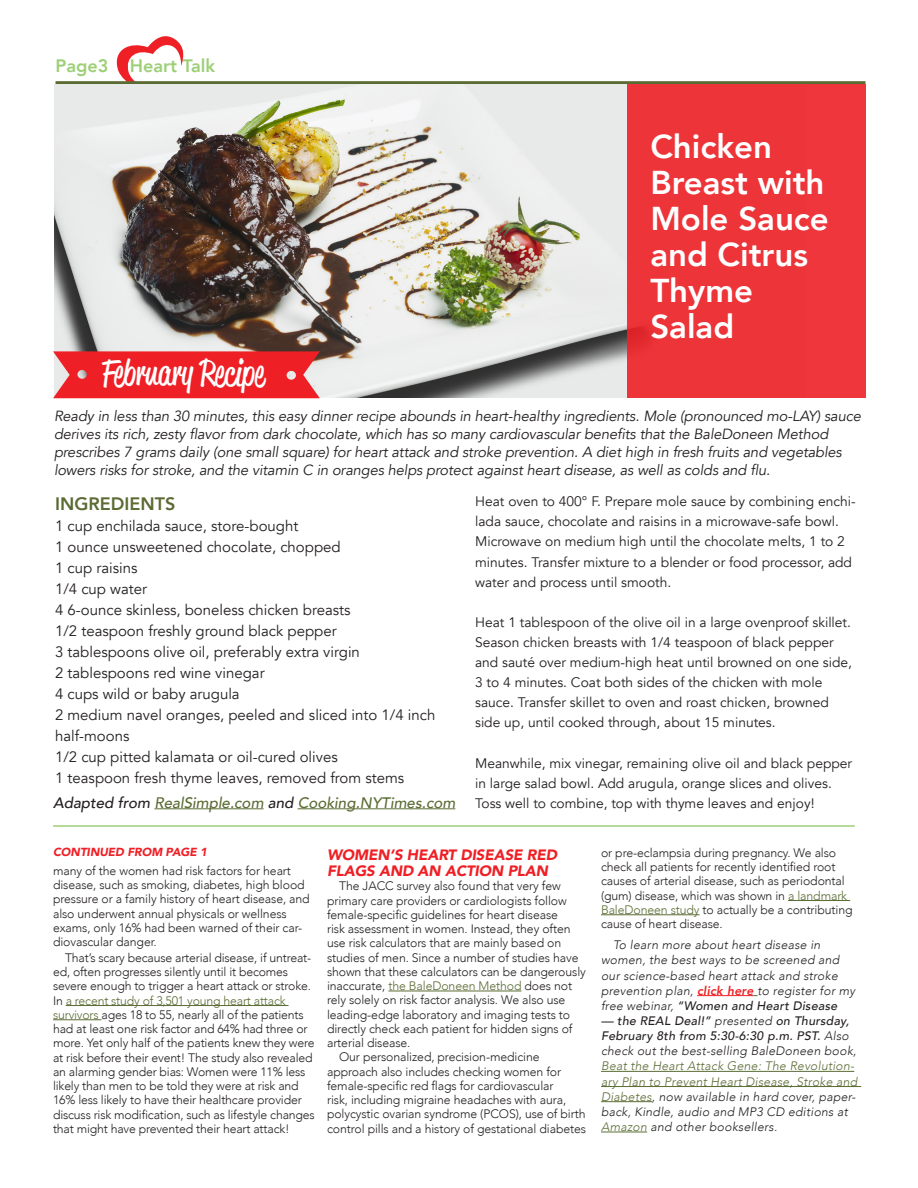
<style>
.page{position:relative;width:918px;height:1188px;background:#fff}
.page>*{position:absolute;margin:0;border:0;box-sizing:border-box;transform-origin:0 0}
.t1{font:36.15px "Reklame Script";color:#fff}
.t2{font:800 33px/36px "Avenir";color:#fff}
.t3{font:800 18px "Avenir";color:#9dcf77}
.t4{font:800 18px "Avenir";color:#5a6c34}
.t5{font:italic 500 15.15px "Avenir";color:#5a6c34}
.t6{font:15px/21px "Avenir";color:#231f20}
.t7{font:italic 900 15px/16.5px "Avenir";letter-spacing:-.01em;color:#ee2026}
.t8{font:italic 14.7px/18px "Avenir";letter-spacing:-.01em;color:#231f20}
.t9{font:13.8px/20.1px "Avenir";color:#231f20}
.t10{font:300 12.3px/14.2px "Avenir";letter-spacing:-.01em;color:#231f20}
.t11{font:italic 300 12.3px/15.1px "Avenir";letter-spacing:.02em;color:#231f20}
.t12{font:italic 900 11.7px "Avenir";letter-spacing:-.01em;color:#ee2026}
.s1{color:#231f20}
.s2{color:#5a6c34}
.s3{font-weight:800;color:#ee2026}
.s4{font-weight:500}
</style>
<div class="page">
<svg style="left:116px;top:36px;width:68px;height:45px"></svg>
<hr style="left:56px;top:81px;width:810px;height:3px;background:#5a6c34">
<img style="left:54px;top:84px;width:573px;height:313px">
<hr style="left:154px;top:808px;width:110px;height:1px;background:#5a6c34">
<hr style="left:298px;top:808px;width:157px;height:1px;background:#5a6c34">
<hr style="left:53px;top:825px;width:802px;height:2px;background:#9dcf77">
<svg style="left:53px;top:351px;width:267px;height:47px;background:#ec2f35"></svg>
<div style="left:627px;top:84px;width:239px;height:313px;background:#ed3439"></div>
<hr style="left:66px;top:1005px;width:223px;height:1px;background:#5a6c34">
<hr style="left:53px;top:1019px;width:49px;height:1px;background:#5a6c34">
<hr style="left:388px;top:991px;width:133px;height:1px;background:#5a6c34">
<hr style="left:788px;top:900px;width:62px;height:1px;background:#5a6c34">
<hr style="left:601px;top:914px;width:99px;height:1px;background:#5a6c34">
<hr style="left:697px;top:995px;width:57px;height:1px;background:#ee2026">
<hr style="left:601px;top:1071px;width:253px;height:1px;background:#5a6c34">
<hr style="left:601px;top:1086px;width:260px;height:1px;background:#5a6c34">
<hr style="left:601px;top:1101px;width:51px;height:1px;background:#5a6c34">
<hr style="left:601px;top:1132px;width:46px;height:1px;background:#5a6c34">
<p class="t3" style="left:56px;top:52px;width:161px">Page3 Heart Talk</p>
<p class="t1" style="left:102px;top:348px;width:164px">February Recipe</p>
<p class="t2" style="left:650px;top:129px;width:180px">Chicken<br>Breast with<br>Mole Sauce and Citrus<br>Thyme<br>Salad</p>
<p class="t8" style="left:54px;top:407px;width:808px">Ready in less than 30 minutes, this easy dinner recipe abounds in heart-healthy ingredients. Mole (pronounced mo-LAY) sauce derives its rich, zesty flavor from dark chocolate, which has so many cardiovascular benefits that the BaleDoneen Method prescribes 7 grams daily (one small square) for heart attack and stroke prevention. A diet high in fresh fruits and vegetables lowers risks for stroke, and the vitamin C in oranges helps protect against heart disease, as well as colds and flu.</p>
<p class="t4" style="left:55px;top:490px;width:122px">INGREDIENTS</p>
<p class="t6" style="left:55px;top:516px;width:245px">1 cup enchilada sauce, store-bought</p>
<p class="t6" style="left:55px;top:537px;width:287px">1 ounce unsweetened chocolate, chopped</p>
<p class="t6" style="left:55px;top:558px;width:84px">1 cup raisins</p>
<p class="t6" style="left:55px;top:579px;width:94px">1/4 cup water</p>
<p class="t6" style="left:55px;top:600px;width:297px">4 6-ounce skinless, boneless chicken breasts</p>
<p class="t6" style="left:55px;top:621px;width:283px">1/2 teaspoon freshly ground black pepper</p>
<p class="t6" style="left:55px;top:642px;width:306px">3 tablespoons olive oil, preferably extra virgin</p>
<p class="t6" style="left:55px;top:663px;width:211px">2 tablespoons red wine vinegar</p>
<p class="t6" style="left:55px;top:684px;width:186px">4 cups wild or baby arugula</p>
<p class="t6" style="left:55px;top:705px;width:382px">2 medium navel oranges, peeled and sliced into 1/4 inch half-moons</p>
<p class="t6" style="left:55px;top:747px;width:284px">1/2 cup pitted kalamata or oil-cured olives</p>
<p class="t6" style="left:55px;top:768px;width:351px">1 teaspoon fresh thyme leaves, removed from stems</p>
<p class="t9" style="left:475px;top:492px;width:382px">Heat oven to 400° F. Prepare mole sauce by combining enchi&shy;lada sauce, chocolate and raisins in a microwave-safe bowl.<br>Microwave on medium high until the chocolate melts, 1 to 2 minutes. Transfer mixture to a blender or food processor, add water and process until smooth.</p>
<p class="t9" style="left:475px;top:612px;width:378px">Heat 1 tablespoon of the olive oil in a large ovenproof skillet.<br>Season chicken breasts with 1/4 teaspoon of black pepper and sauté over medium-high heat until browned on one side, 3 to 4 minutes. Coat both sides of the chicken with mole sauce. Transfer skillet to oven and roast chicken, browned side up, until cooked through, about 15 minutes.</p>
<p class="t9" style="left:475px;top:753px;width:378px">Meanwhile, mix vinegar, remaining olive oil and black pepper in large salad bowl. Add arugula, orange slices and olives.</p>
<p class="t5" style="left:53px;top:793px;width:404px"><span class="s1">Adapted from</span> RealSimple.com <span class="s1">and</span> Cooking.NYTimes.com</p>
<p class="t9" style="left:475px;top:793px;width:341px">Toss well to combine, top with thyme leaves and enjoy!</p>
<p class="t12" style="left:53px;top:843px;width:156px">CONTINUED FROM PAGE 1</p>
<p class="t10" style="left:53px;top:864px;width:258px">many of the women had risk factors for heart disease, such as smoking, diabetes, high blood pressure or a family history of heart disease, and also underwent annual physicals or wellness exams, only 16% had been warned of their car&shy;diovascular danger.</p>
<p class="t10" style="left:53px;top:951px;width:263px;text-indent:12px">That’s scary because arterial disease, if untreat&shy;ed, often progresses silently until it becomes severe enough to trigger a heart attack or stroke.<br>In <span class="s2">a recent study of 3,501 young heart attack survivors</span> ages 18 to 55, nearly all of the patients had at least one risk factor and 64% had three or more. Yet only half of the patients knew they were at risk before their event! The study also revealed an alarming gender bias: Women were 11% less likely than men to be told they were at risk and 16% less likely to have their healthcare provider discuss risk modification, such as lifestyle changes that might have prevented their heart attack!</p>
<p class="t7" style="left:327px;top:846px;width:232px">WOMEN’S HEART DISEASE RED<br>FLAGS AND AN ACTION PLAN</p>
<p class="t10" style="left:327px;top:879px;width:260px;text-indent:12px">The JACC survey also found that very few primary care providers or cardiologists follow female-specific guidelines for heart disease<br>risk assessment in women. Instead, they often use risk calculators that are mainly based on studies of men. Since a number of studies have shown that these calculators can be dangerously inaccurate, <span class="s2">the BaleDoneen Method</span> does not rely solely on risk factor analysis. We also use leading-edge laboratory and imaging tests to directly check each patient for hidden signs of arterial disease.</p>
<p class="t10" style="left:327px;top:1050px;width:261px;text-indent:12px">Our personalized, precision-medicine approach also includes checking women for female-specific red flags for cardiovascular<br>risk, including migraine headaches with aura, polycystic ovarian syndrome (PCOS), use of birth control pills and a history of gestational diabetes</p>
<p class="t10" style="left:601px;top:846px;width:253px">or pre-eclampsia during pregnancy. We also check all patients for recently identified root causes of arterial disease, such as periodontal (gum) disease, which was shown in <span class="s2">a landmark BaleDoneen study</span> to actually be a contributing cause of heart disease.</p>
<p class="t11" style="left:601px;top:937px;width:256px;text-indent:12px">To learn more about heart disease in women, the best ways to be screened and our science-based heart attack and stroke prevention plan, <span class="s3">click here</span> to register for my free webinar, <span class="s4">“Women and Heart Disease</span></p>
<p class="t11" style="left:601px;top:1013px;width:258px"><span class="s4">— the REAL Deal!”</span> presented <span class="s4">on Thursday, February 8th from 5:30-6:30 p.m. PST.</span> Also check out the best-selling BaleDoneen book, <span class="s2">Beat the Heart Attack Gene: The Revolution&shy;ary Plan to Prevent Heart Disease, Stroke and Diabetes</span>, now available in hard cover, paper&shy;back, Kindle, audio and MP3 CD editions at <span class="s2">Amazon</span> and other booksellers.</p>
</div>
